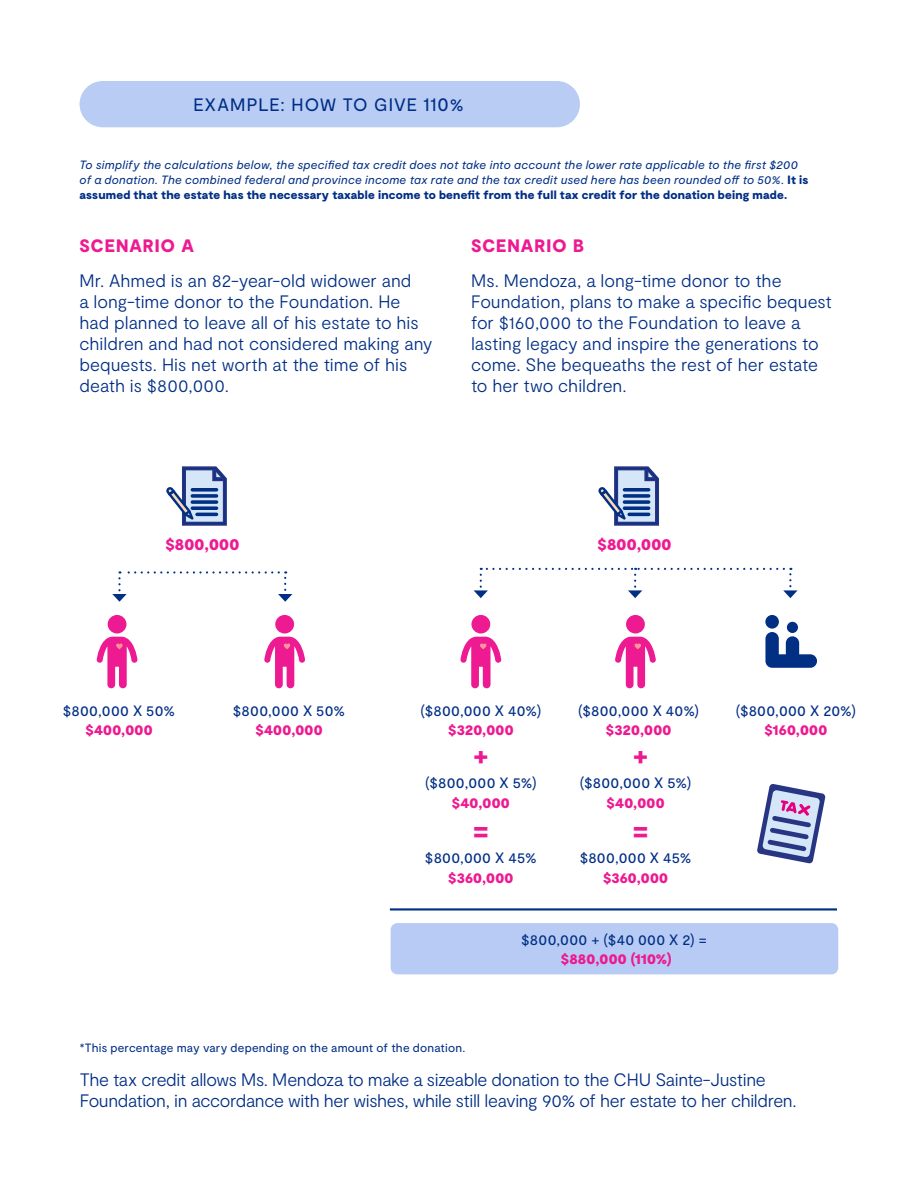
<style>
.page{position:relative;width:918px;height:1188px;background:#fff}
.page>*{position:absolute;margin:0;border:0;box-sizing:border-box;transform-origin:0 0}
.t1{font:900 27.9px "Moderat";color:#ed1a92}
.t2{font:300 18px/21px "Moderat";letter-spacing:-.005em;color:#002e85}
.t3{font:18px "Moderat";letter-spacing:.06em;color:#002e85}
.t4{font:900 18px "Moderat";letter-spacing:.06em;color:#ed1a92}
.t5{font:900 16.8px "Moderat";letter-spacing:.015em;color:#ed1a92}
.t6{font:15px "Moderat";letter-spacing:.015em;color:#002e85}
.t7{font:900 15px "Moderat";letter-spacing:.02em;color:#ed1a92}
.t8{font:italic 12px/15px "Moderat";letter-spacing:.015em;color:#002e85}
.t9{font:12px "Moderat";letter-spacing:.015em;color:#002e85}
.s1{font-weight:900;font-style:normal}
</style>
<div class="page">
<div style="left:80px;top:81px;width:500px;height:46px;background:#b8ccf4;border-radius:23px"></div>
<div style="left:108px;top:615px;width:18px;height:19px;background:#ed1a92;border-radius:50%"></div>
<svg style="left:97px;top:637px;width:41px;height:51px"></svg>
<div style="left:275px;top:615px;width:19px;height:19px;background:#ed1a92;border-radius:50%"></div>
<svg style="left:264px;top:637px;width:41px;height:51px"></svg>
<div style="left:471px;top:615px;width:19px;height:19px;background:#ed1a92;border-radius:50%"></div>
<svg style="left:460px;top:637px;width:41px;height:51px"></svg>
<div style="left:626px;top:615px;width:19px;height:19px;background:#ed1a92;border-radius:50%"></div>
<svg style="left:615px;top:637px;width:41px;height:51px"></svg>
<svg style="left:765px;top:632px;width:52px;height:36px"></svg>
<div style="left:765px;top:615px;width:14px;height:14px;background:#002f84;border-radius:50%"></div>
<div style="left:787px;top:622px;width:11px;height:11px;background:#002f84;border-radius:50%"></div>
<svg style="left:166px;top:466px;width:61px;height:60px"></svg>
<svg style="left:598px;top:466px;width:61px;height:60px"></svg>
<svg style="left:112px;top:571px;width:180px;height:31px"></svg>
<svg style="left:474px;top:568px;width:324px;height:30px"></svg>
<hr style="left:390px;top:908px;width:447px;height:3px;background:#002e85">
<div style="left:391px;top:923px;width:447px;height:51px;background:#b8cbf4;border-radius:7px"></div>
<svg style="left:757px;top:784px;width:69px;height:80px"></svg>
<p class="t3" style="left:193px;top:94px;width:272px">EXAMPLE: HOW TO GIVE 110%</p>
<p class="t8" style="left:80px;top:158px;width:730px">To simplify the calculations below, the specified tax credit does not take into account the lower rate applicable to the first $200 of a donation. The combined federal and province income tax rate and the tax credit used here has been rounded off to 50%. <span class="s1">It is assumed that the estate has the necessary taxable income to benefit from the full tax credit for the donation being made.</span></p>
<p class="t4" style="left:80px;top:234px;width:116px">SCENARIO A</p>
<p class="t2" style="left:80px;top:270px;width:355px">Mr. Ahmed is an 82-year-old widower and<br>a long-time donor to the Foundation. He had planned to leave all of his estate to his children and had not considered making any bequests. His net worth at the time of his death is $800,000.</p>
<p class="t4" style="left:471px;top:234px;width:114px">SCENARIO B</p>
<p class="t2" style="left:471px;top:270px;width:362px">Ms. Mendoza, a long-time donor to the Foundation, plans to make a specific bequest for $160,000 to the Foundation to leave a lasting legacy and inspire the generations to come. She bequeaths the rest of her estate to her two children.</p>
<p class="t5" style="left:165px;top:534px;width:75px">$800,000</p>
<p class="t5" style="left:598px;top:534px;width:75px">$800,000</p>
<p class="t6" style="left:63px;top:701px;width:114px">$800,000 X 50%</p>
<p class="t7" style="left:85px;top:720px;width:69px">$400,000</p>
<p class="t6" style="left:233px;top:701px;width:114px">$800,000 X 50%</p>
<p class="t7" style="left:256px;top:720px;width:69px">$400,000</p>
<p class="t6" style="left:420px;top:701px;width:122px">($800,000 X 40%)</p>
<p class="t7" style="left:448px;top:721px;width:67px">$320,000</p>
<p class="t6" style="left:578px;top:701px;width:122px">($800,000 X 40%)</p>
<p class="t7" style="left:606px;top:721px;width:67px">$320,000</p>
<h1 class="t1" style="left:473px;top:737px;width:17px">+</h1>
<h1 class="t1" style="left:633px;top:737px;width:17px">+</h1>
<p class="t6" style="left:425px;top:774px;width:113px">($800,000 X 5%)</p>
<p class="t7" style="left:452px;top:793px;width:59px">$40,000</p>
<p class="t6" style="left:580px;top:774px;width:113px">($800,000 X 5%)</p>
<p class="t7" style="left:607px;top:793px;width:59px">$40,000</p>
<h1 class="t1" style="left:473px;top:813px;width:17px">=</h1>
<h1 class="t1" style="left:633px;top:813px;width:17px">=</h1>
<p class="t6" style="left:425px;top:849px;width:113px">$800,000 X 45%</p>
<p class="t7" style="left:448px;top:868px;width:67px">$360,000</p>
<p class="t6" style="left:580px;top:849px;width:113px">$800,000 X 45%</p>
<p class="t7" style="left:603px;top:868px;width:67px">$360,000</p>
<p class="t6" style="left:521px;top:930px;width:187px">$800,000 + ($40 000 X 2) =</p>
<p class="t7" style="left:561px;top:950px;width:112px">$880,000 (110%)</p>
<p class="t6" style="left:736px;top:701px;width:122px">($800,000 X 20%)</p>
<p class="t7" style="left:765px;top:721px;width:64px">$160,000</p>
<p class="t9" style="left:80px;top:1040px;width:387px">*This percentage may vary depending on the amount of the donation.</p>
<p class="t2" style="left:80px;top:1069px;width:718px">The tax credit allows Ms. Mendoza to make a sizeable donation to the CHU Sainte-Justine<br>Foundation, in accordance with her wishes, while still leaving 90% of her estate to her children.</p>
</div>
